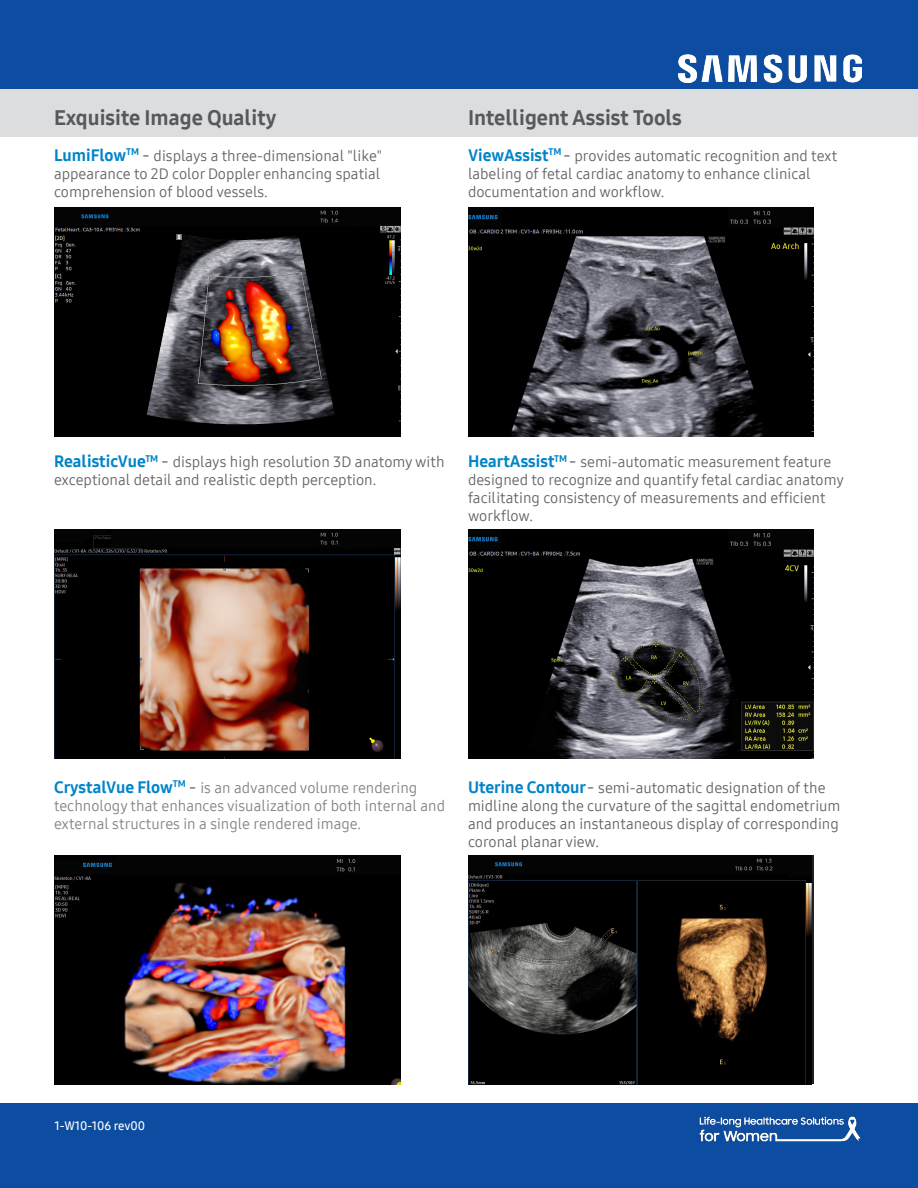
<style>
.page{position:relative;width:918px;height:1188px;background:#fff}
.page>*{position:absolute;margin:0;border:0;box-sizing:border-box;transform-origin:0 0}
.t1{font:21px "Samsung One 800";color:#57585a}
.t2{font:15px/18px "Samsung One 400";color:#636366}
.t3{font:15px/18px "Samsung One 400";color:#808285}
.t4{font:12px "Samsung One 600";color:#fff}
.s1{font-family:"Samsung One 800";font-size:16.5px;color:#0084c8}
.s2{font-size:18px;color:#57585a}
</style>
<div class="page">
<div style="left:0;top:1103px;width:918px;height:85px;background:#0d4da1"></div>
<div style="left:0;top:0;width:918px;height:100px;background:#0d4da1"></div>
<div style="left:0;top:89px;width:918px;height:48px;background:#dcdddf"></div>
<img style="left:678px;top:54px;width:184px;height:28px">
<img style="left:699px;top:1116px;width:162px;height:26px">
<img style="left:55px;top:207px;width:345px;height:229px">
<img style="left:468px;top:207px;width:346px;height:229px">
<img style="left:55px;top:530px;width:345px;height:229px">
<img style="left:468px;top:530px;width:346px;height:229px">
<img style="left:55px;top:855px;width:345px;height:229px">
<img style="left:468px;top:855px;width:344px;height:229px">
<p class="t1" style="left:54px;top:103px;width:224px">Exquisite Image Quality</p>
<p class="t1" style="left:468px;top:103px;width:215px">Intelligent Assist Tools</p>
<p class="t2" style="left:54px;top:146px;width:330px"><span class="s1">LumiFlow</span><sup>TM</sup> <span class="s2">-</span> displays a three-dimensional "like" appearance to 2D color Doppler enhancing spatial comprehension of blood vessels.</p>
<p class="t2" style="left:468px;top:146px;width:371px"><span class="s1">ViewAssist</span><sup>TM</sup> <span class="s2">-</span> provides automatic recognition and text labeling of fetal cardiac anatomy to enhance clinical documentation and workflow.</p>
<p class="t2" style="left:54px;top:453px;width:392px"><span class="s1">RealisticVue</span><sup>TM</sup> <span class="s2">-</span> displays high resolution 3D anatomy with exceptional detail and realistic depth perception.</p>
<p class="t2" style="left:468px;top:453px;width:378px"><span class="s1">HeartAssist</span><sup>TM</sup> <span class="s2">-</span> semi-automatic measurement feature designed to recognize and quantify fetal cardiac anatomy facilitating consistency of measurements and efficient workflow.</p>
<p class="t3" style="left:54px;top:778px;width:393px"><span class="s1">CrystalVue Flow</span><sup>TM</sup> <span class="s2">-</span> is an advanced volume rendering technology that enhances visualization of both internal and</p>
<p class="t3" style="left:54px;top:814px;width:309px">external structures in a single rendered image.</p>
<p class="t2" style="left:468px;top:778px;width:374px"><span class="s1">Uterine Contour</span><span class="s2">-</span> semi-automatic designation of the midline along the curvature of the sagittal endometrium and produces an instantaneous display of corresponding coronal planar view.</p>
<p class="t4" style="left:55px;top:1118px;width:92px">1-W10-106 rev00</p>
</div>
